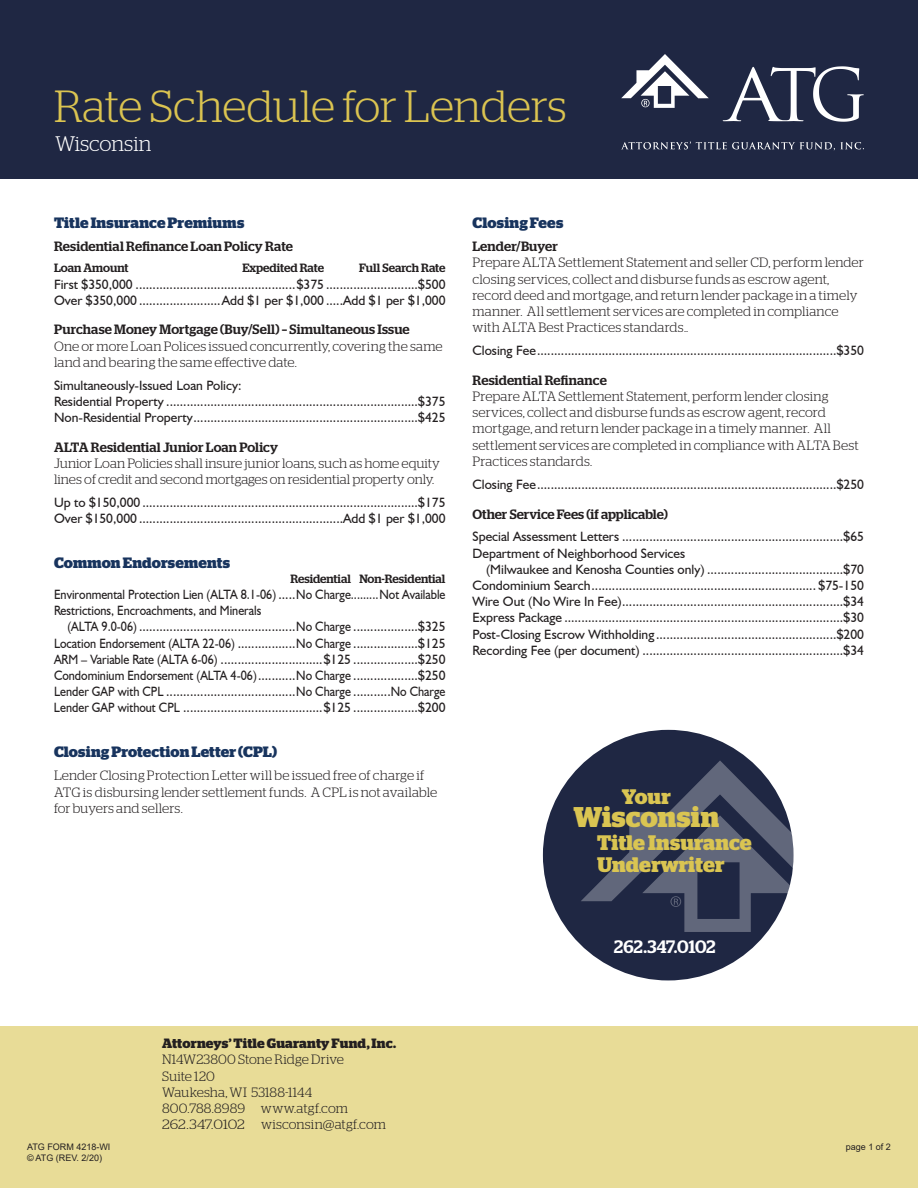
<style>
.page{position:relative;width:918px;height:1188px;background:#fff}
.page>*{position:absolute;margin:0;border:0;box-sizing:border-box;transform-origin:0 0}
.t1{font:300 45px "Stag";letter-spacing:-.01em;color:#dbc451}
.t2{font:700 28.5px "Stag";letter-spacing:.005em;color:#dac552}
.t3{font:700 21px "Stag";color:#dac552}
.t4{font:300 21px "Stag";color:#fff}
.t5{font:500 18px "Stag";letter-spacing:-.01em;color:#fff}
.t6{font:700 15px "Stag";letter-spacing:.01em;color:#18345e}
.t7{font:13.5px/16.2px "Humanist 521 BT";color:#231f20}
.t8{font:300 13.5px/16.2px "Stag";letter-spacing:.005em;color:#231f20}
.t9{font:13.5px/16.2px "Humanist 521 BT";color:#231f20;scale:.9 1}
.t10{font:500 13.5px "Stag";letter-spacing:.005em;color:#231f20}
.t11{font:700 13.5px "Stag";letter-spacing:.01em;color:#231f20}
.t12{font:500 12px "Stag";color:#231f20}
.t13{font:9px/10.8px "Arial";color:#231f20}
</style>
<div class="page">
<div style="left:543px;top:730px;width:251px;height:250px;background:#1f2743;border-radius:50%"></div>
<svg style="left:581px;top:760px;width:213px;height:172px"></svg>
<svg style="left:670px;top:896px;width:11px;height:11px"></svg>
<div style="left:0;top:1026px;width:918px;height:162px;background:#e8dc97"></div>
<div style="left:0;top:0;width:918px;height:178px;background:#1f2743"></div>
<svg style="left:621px;top:142px;width:243px;height:9px"></svg>
<svg style="left:723px;top:66px;width:141px;height:56px"></svg>
<svg style="left:621px;top:54px;width:88px;height:54px"></svg>
<h1 class="t1" style="left:54px;top:81px;width:514px">Rate Schedule for Lenders</h1>
<h3 class="t4" style="left:55px;top:132px;width:98px">Wisconsin</h3>
<p class="t6" style="left:54px;top:214px;width:192px">Title Insurance Premiums</p>
<p class="t10" style="left:54px;top:239px;width:240px">Residential Refinance Loan Policy Rate</p>
<p class="t12" style="left:54px;top:261px;width:76px">Loan Amount</p>
<p class="t12" style="left:243px;top:261px;width:83px">Expedited Rate</p>
<p class="t12" style="left:359px;top:261px;width:88px">Full Search Rate</p>
<p class="t7" style="left:54px;top:276px;width:393px">First $350,000 ...............................................$375 ...........................$500<br>Over $350,000 ........................Add $1 per $1,000 .....Add $1 per $1,000</p>
<p class="t10" style="left:54px;top:322px;width:357px">Purchase Money Mortgage (Buy/Sell) – Simultaneous Issue</p>
<p class="t8" style="left:54px;top:338px;width:390px">One or more Loan Polices issued concurrently, covering the same land and bearing the same effective date.</p>
<p class="t7" style="left:54px;top:377px;width:393px">Simultaneously-Issued Loan Policy:<br>Residential Property ..........................................................................$375<br>Non-Residential Property..................................................................$425</p>
<p class="t10" style="left:54px;top:439px;width:226px">ALTA Residential Junior Loan Policy</p>
<p class="t8" style="left:54px;top:455px;width:387px">Junior Loan Policies shall insure junior loans, such as home equity lines of credit and second mortgages on residential property only.</p>
<p class="t7" style="left:54px;top:494px;width:393px">Up to $150,000 .................................................................................$175<br>Over $150,000 ............................................................Add $1 per $1,000</p>
<p class="t6" style="left:54px;top:554px;width:178px">Common Endorsements</p>
<p class="t12" style="left:290px;top:572px;width:157px">Residential Non-Residential</p>
<p class="t9" style="left:54px;top:586px;width:437px">Environmental Protection Lien (ALTA 8.1-06) .....No Charge.........Not Available<br>Restrictions, Encroachments, and Minerals</p>
<p class="t9" style="left:54px;top:619px;width:437px;text-align:justify;text-indent:14px">(ALTA 9.0-06) ..............................................No Charge ...................$325<br>Location Endorsement (ALTA 22-06) .................No Charge ...................$125<br>ARM – Variable Rate (ALTA 6-06) ..............................$125 ...................$250<br>Condominium Endorsement (ALTA 4-06)...........No Charge ...................$250<br>Lender GAP with CPL ......................................No Charge ...........No Charge Lender GAP without CPL .........................................$125 ...................$200</p>
<p class="t6" style="left:54px;top:743px;width:225px">Closing Protection Letter (CPL)</p>
<p class="t8" style="left:54px;top:767px;width:385px">Lender Closing Protection Letter will be issued free of charge if<br>ATG is disbursing lender settlement funds. A CPL is not available for buyers and sellers.</p>
<p class="t6" style="left:472px;top:214px;width:92px">Closing Fees</p>
<p class="t10" style="left:472px;top:239px;width:87px">Lender/Buyer</p>
<p class="t8" style="left:472px;top:254px;width:393px">Prepare ALTA Settlement Statement and seller CD, perform lender closing services, collect and disburse funds as escrow agent, record deed and mortgage, and return lender package in a timely manner. All settlement services are completed in compliance with ALTA Best Practices standards..</p>
<p class="t7" style="left:472px;top:342px;width:393px">Closing Fee........................................................................................$350</p>
<p class="t10" style="left:472px;top:372px;width:136px">Residential Refinance</p>
<p class="t8" style="left:472px;top:388px;width:388px">Prepare ALTA Settlement Statement, perform lender closing services, collect and disburse funds as escrow agent, record mortgage, and return lender package in a timely manner. All settlement services are completed in compliance with ALTA Best Practices standards.</p>
<p class="t7" style="left:472px;top:476px;width:393px">Closing Fee........................................................................................$250</p>
<p class="t10" style="left:472px;top:506px;width:197px">Other Service Fees (if applicable)</p>
<p class="t7" style="left:472px;top:529px;width:393px">Special Assessment Letters .................................................................$65<br>Department of Neighborhood Services</p>
<p class="t7" style="left:472px;top:561px;width:393px;text-align:justify;text-indent:14px">(Milwaukee and Kenosha Counties only) ........................................$70<br>Condominium Search.................................................................. $75-150<br>Wire Out (No Wire In Fee).................................................................$34<br>Express Package ..................................................................................$30<br>Post-Closing Escrow Withholding .....................................................$200<br>Recording Fee (per document) ...........................................................$34</p>
<h3 class="t3" style="left:622px;top:784px;width:51px">Your</h3>
<h2 class="t2" style="left:573px;top:801px;width:147px">Wisconsin</h2>
<h3 class="t3" style="left:597px;top:853px;width:129px">Underwriter</h3>
<h3 class="t3" style="left:597px;top:830px;width:156px">Title Insurance</h3>
<h3 class="t5" style="left:614px;top:937px;width:103px">262.347.0102</h3>
<p class="t13" style="left:27px;top:1142px;width:85px">ATG FORM 4218-WI © ATG (REV. 2/20)</p>
<p class="t11" style="left:162px;top:1036px;width:236px">Attorneys’ Title Guaranty Fund, Inc.</p>
<p class="t8" style="left:162px;top:1051px;width:226px">N14W23800 Stone Ridge Drive<br>Suite 120<br>Waukesha, WI 53188-1144<br>800.788.8989 www.atgf.com<br>262.347.0102 wisconsin@atgf.com</p>
<p class="t13" style="left:846px;top:1142px;width:47px">page 1 of 2</p>
</div>
